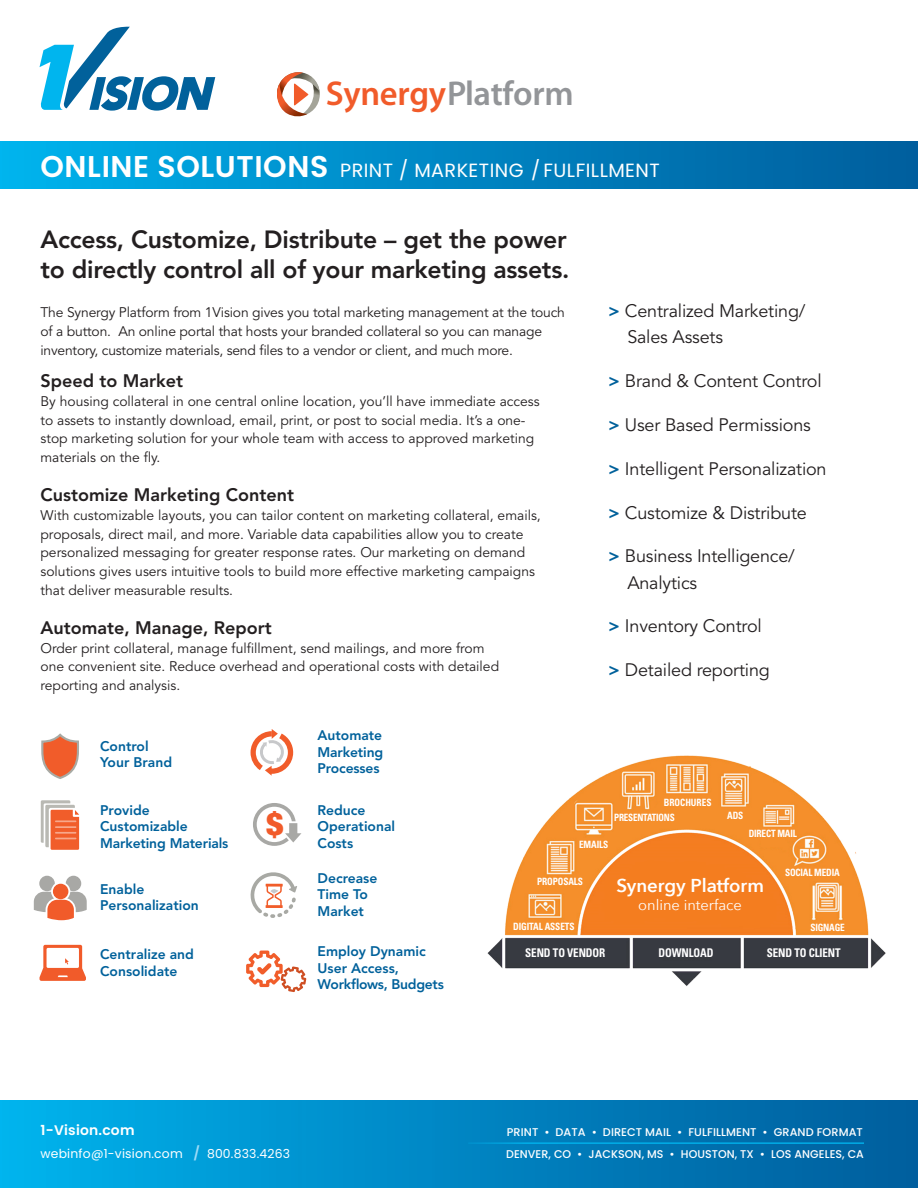
<style>
.page{position:relative;width:918px;height:1188px;background:#fff}
.page>*{position:absolute;margin:0;border:0;box-sizing:border-box;transform-origin:0 0}
.t1{font:600 34.5px "Myriad Pro";letter-spacing:-.01em;color:#939598}
.t2{font:900 condensed 31.35px "Helvetica Neue";color:#f15b2a;scale:1.07 1}
.t3{font:800 24.75px/30px "Avenir LT Std";letter-spacing:-.01em;color:#231f20}
.t4{font:19.2px "Poppins";letter-spacing:.025em;color:#fff}
.t5{font:600 18.6px "Avenir Next";color:#fff}
.t6{font:18px/26.2px "Avenir LT Std";letter-spacing:-.01em;color:#231f20}
.t7{font:800 18px "Avenir LT Std";color:#231f20}
.t8{font:14.7px "Avenir Next";color:#fff}
.t9{font:13.8px/18.8px "Avenir LT Std";color:#231f20}
.t10{font:800 13.8px/16.5px "Avenir LT Std";color:#01619b}
.t11{font:600 13.8px "Poppins";letter-spacing:.015em;color:#fff}
.t12{font:12.3px "Poppins";letter-spacing:.015em;color:#fff}
.t13{font:700 condensed 12px "Univers";letter-spacing:-.01em;color:#fff;scale:.92 1}
.t14{font:500 11.25px "Poppins";letter-spacing:.005em;color:#fff}
.t15{font:700 condensed 10.05px "Univers";letter-spacing:-.02em;color:#fff;scale:.92 1}
.t16{font:700 condensed 10.05px "Univers";letter-spacing:-.02em;color:#fff;scale:.9 1}
.t17{font:700 condensed 10.05px "Univers";color:#fff;scale:.92 1}
.s1{color:#f15b2a}
.s2{font-weight:600;font-size:30px}
.s3{font-weight:800;color:#01619b}
.s4{font-weight:600;font-size:13.5px;color:#9ddbf7}
</style>
<div class="page">
<div style="left:0;top:142px;width:918px;height:47px;background:linear-gradient(to right,#00b2ec,#005c9c)"></div>
<svg style="left:277px;top:72px;width:43px;height:45px"></svg>
<img style="left:487px;top:755px;width:399px;height:231px">
<svg style="left:40px;top:945px;width:46px;height:36px"></svg>
<svg style="left:41px;top:800px;width:38px;height:50px;background:#e79679"></svg>
<svg style="left:253px;top:803px;width:48px;height:43px"></svg>
<svg style="left:34px;top:876px;width:53px;height:44px"></svg>
<svg style="left:250px;top:872px;width:47px;height:46px"></svg>
<svg style="left:251px;top:729px;width:42px;height:47px"></svg>
<svg style="left:246px;top:951px;width:60px;height:41px"></svg>
<svg style="left:41px;top:733px;width:38px;height:46px"></svg>
<div style="left:0;top:1100px;width:918px;height:88px;background:linear-gradient(to right,#00b2ec,#005c9c)"></div>
<hr style="left:468px;top:1142px;width:396px;height:2px;background:#00b6ef">
<svg style="left:40px;top:27px;width:175px;height:84px"></svg>
<h1 class="t1" style="left:326px;top:71px;width:249px"><span class="s1">Synergy</span>Platform</h1>
<h3 class="t4" style="left:40px;top:160px;width:621px"><span class="s2">ONLINE SOLUTIONS</span> PRINT / MARKETING / FULFILLMENT</h3>
<h3 class="t3" style="left:40px;top:225px;width:530px">Access, Customize, Distribute – get the power to directly control all of your marketing assets.</h3>
<p class="t9" style="left:40px;top:304px;width:526px">The Synergy Platform from 1Vision gives you total marketing management at the touch of a button. An online portal that hosts your branded collateral so you can manage inventory, customize materials, send files to a vendor or client, and much more.</p>
<h3 class="t7" style="left:40px;top:370px;width:144px">Speed to Market</h3>
<p class="t9" style="left:40px;top:392px;width:501px">By housing collateral in one central online location, you’ll have immediate access to assets to instantly download, email, print, or post to social media. It’s a one&shy;stop marketing solution for your whole team with access to approved marketing materials on the fly.</p>
<h3 class="t7" style="left:40px;top:484px;width:255px">Customize Marketing Content</h3>
<p class="t9" style="left:40px;top:506px;width:502px">With customizable layouts, you can tailor content on marketing collateral, emails, proposals, direct mail, and more. Variable data capabilities allow you to create personalized messaging for greater response rates. Our marketing on demand solutions gives users intuitive tools to build more effective marketing campaigns that deliver measurable results.</p>
<h3 class="t7" style="left:40px;top:617px;width:233px">Automate, Manage, Report</h3>
<p class="t9" style="left:40px;top:639px;width:460px">Order print collateral, manage fulfillment, send mailings, and more from one convenient site. Reduce overhead and operational costs with detailed reporting and analysis.</p>
<p class="t10" style="left:100px;top:738px;width:73px">Control<br>Your Brand</p>
<p class="t10" style="left:318px;top:727px;width:67px;text-align:justify">Automate Marketing Processes</p>
<h3 class="t6" style="left:627px;top:298px;width:180px;text-indent:-19px"><span class="s3">&gt;</span> Centralized Marketing/<br>Sales Assets</h3>
<h3 class="t6" style="left:608px;top:368px;width:215px"><span class="s3">&gt;</span> Brand &amp; Content Control</h3>
<h3 class="t6" style="left:608px;top:412px;width:204px"><span class="s3">&gt;</span> User Based Permissions</h3>
<h3 class="t6" style="left:608px;top:456px;width:220px"><span class="s3">&gt;</span> Intelligent Personalization</h3>
<h3 class="t6" style="left:608px;top:500px;width:200px"><span class="s3">&gt;</span> Customize &amp; Distribute</h3>
<h3 class="t6" style="left:627px;top:543px;width:169px;text-indent:-19px"><span class="s3">&gt;</span> Business Intelligence/<br>Analytics</h3>
<h3 class="t6" style="left:608px;top:614px;width:155px"><span class="s3">&gt;</span> Inventory Control</h3>
<h3 class="t6" style="left:608px;top:657px;width:163px"><span class="s3">&gt;</span> Detailed reporting</h3>
<p class="t10" style="left:100px;top:802px;width:130px">Provide<br>Customizable<br>Marketing Materials</p>
<p class="t10" style="left:318px;top:802px;width:79px">Reduce<br>Operational<br>Costs</p>
<h2 class="t2" style="left:266px;top:805px;width:18px">$</h2>
<p class="t10" style="left:100px;top:881px;width:100px">Enable<br>Personalization</p>
<p class="t10" style="left:318px;top:870px;width:61px">Decrease<br>Time To<br>Market</p>
<p class="t10" style="left:100px;top:946px;width:95px">Centralize and<br>Consolidate</p>
<p class="t10" style="left:318px;top:943px;width:128px">Employ Dynamic<br>User Access,<br>Workflows, Budgets</p>
<p class="t17" style="left:664px;top:797px;width:53px">BROCHURES</p>
<p class="t16" style="left:614px;top:811px;width:69px">PRESENTATIONS</p>
<p class="t15" style="left:727px;top:809px;width:19px">ADS</p>
<p class="t15" style="left:579px;top:839px;width:33px">EMAILS</p>
<p class="t15" style="left:537px;top:876px;width:52px">PROPOSALS</p>
<p class="t15" style="left:749px;top:828px;width:54px">DIRECT MAIL</p>
<p class="t15" style="left:785px;top:867px;width:61px">SOCIAL MEDIA</p>
<h3 class="t5" style="left:616px;top:870px;width:149px">Synergy Platform</h3>
<p class="t8" style="left:638px;top:892px;width:105px">online interface</p>
<p class="t15" style="left:513px;top:920px;width:68px">DIGITAL ASSETS</p>
<p class="t13" style="left:525px;top:945px;width:89px">SEND TO VENDOR</p>
<p class="t13" style="left:659px;top:945px;width:61px">DOWNLOAD</p>
<p class="t13" style="left:767px;top:945px;width:82px">SEND TO CLIENT</p>
<p class="t15" style="left:810px;top:922px;width:39px">SIGNAGE</p>
<p class="t11" style="left:40px;top:1123px;width:96px">1-Vision.com</p>
<p class="t14" style="left:507px;top:1125px;width:358px">PRINT • DATA • DIRECT MAIL • FULFILLMENT • GRAND FORMAT</p>
<p class="t12" style="left:40px;top:1147px;width:251px">webinfo@1-vision.com <span class="s4">/</span> 800.833.4263</p>
<p class="t14" style="left:506px;top:1147px;width:359px">DENVER, CO • JACKSON, MS • HOUSTON, TX • LOS ANGELES, CA</p>
</div>
